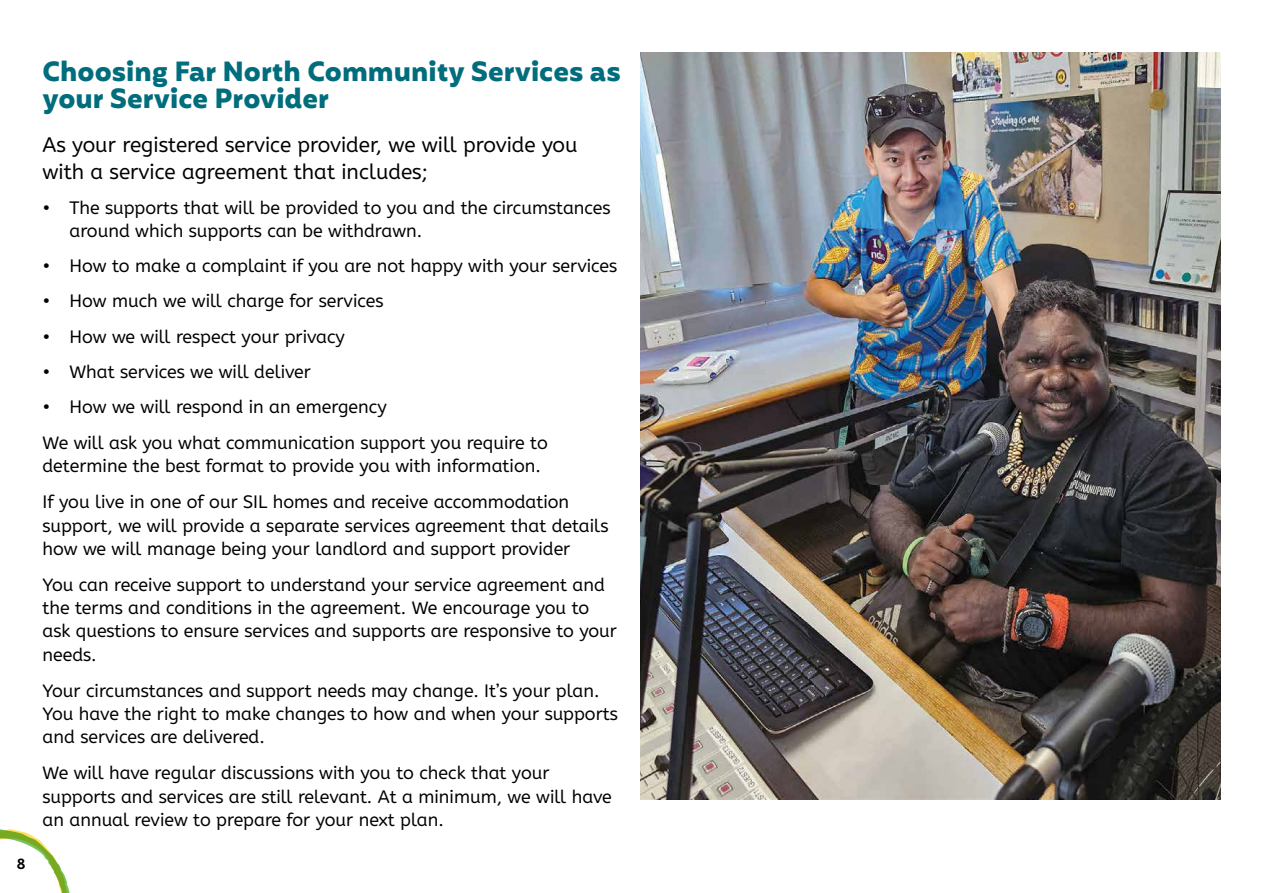
<style>
.page{position:relative;width:1263px;height:893px;background:#fff}
.page>*{position:absolute;margin:0;border:0;box-sizing:border-box;transform-origin:0 0}
.t1{font:700 27px/27px "Mohr";color:#006d7d}
.t2{font:21px/27px "A Be Zeh EDU";color:#000}
.t3{font:18px/23.2px "A Be Zeh EDU";color:#000}
.t4{font:700 15px "A Be Zeh EDU";color:#000}
</style>
<div class="page">
<svg style="left:0;top:829px;width:70px;height:64px"></svg>
<img style="left:640px;top:53px;width:580px;height:746px">
<p class="t4" style="left:17px;top:854px;width:10px">8</p>
<h1 class="t1" style="left:43px;top:58px;width:580px">Choosing Far North Community Services as your Service Provider</h1>
<p class="t2" style="left:43px;top:131px;width:536px">As your registered service provider, we will provide you with a service agreement that includes;</p>
<p class="t3" style="left:70px;top:197px;width:543px;line-height:22.5px;text-indent:-27px">• The supports that will be provided to you and the circumstances around which supports can be withdrawn.</p>
<p class="t3" style="left:43px;top:254px;width:576px">• How to make a complaint if you are not happy with your services</p>
<p class="t3" style="left:43px;top:290px;width:342px">• How much we will charge for services</p>
<p class="t3" style="left:43px;top:325px;width:304px">• How we will respect your privacy</p>
<p class="t3" style="left:43px;top:360px;width:270px">• What services we will deliver</p>
<p class="t3" style="left:43px;top:389px;width:507px;line-height:36px">• How we will respond in an emergency<br>We will ask you what communication support you require to</p>
<p class="t3" style="left:43px;top:448px;width:528px;line-height:36px">determine the best format to provide you with information.<br>If you live in one of our SIL homes and receive accommodation</p>
<p class="t3" style="left:43px;top:514px;width:567px">support, we will provide a separate services agreement that details how we will manage being your landlord and support provider</p>
<p class="t3" style="left:43px;top:573px;width:576px">You can receive support to understand your service agreement and the terms and conditions in the agreement. We encourage you to ask questions to ensure services and supports are responsive to your needs.</p>
<p class="t3" style="left:43px;top:679px;width:577px">Your circumstances and support needs may change. It’s your plan.<br>You have the right to make changes to how and when your supports and services are delivered.</p>
<p class="t3" style="left:43px;top:761px;width:571px">We will have regular discussions with you to check that your supports and services are still relevant. At a minimum, we will have an annual review to prepare for your next plan.</p>
</div>
